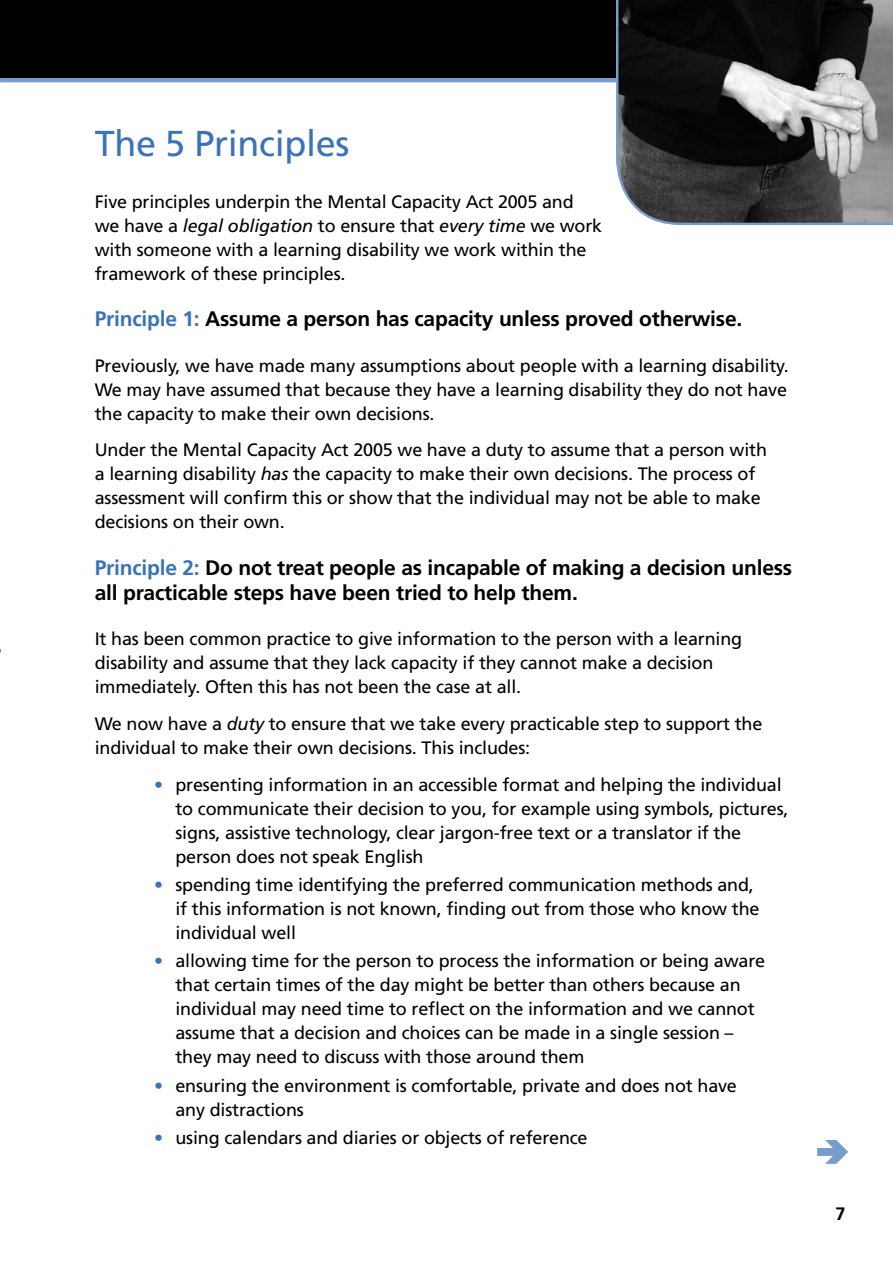
<style>
.page{position:relative;width:893px;height:1263px;background:#fff}
.page>*{position:absolute;margin:0;border:0;box-sizing:border-box;transform-origin:0 0}
.t1{font:36px "Frutiger";letter-spacing:-.01em;color:#3b73b9}
.t2{font:700 21px/25.2px "Frutiger";letter-spacing:-.01em;color:#000}
.t3{font:18px/24px "Frutiger";letter-spacing:-.01em;color:#000}
.t4{font:700 18px "Frutiger";color:#000}
.s1{font-style:italic}
.s2{color:#3b73b9}
</style>
<div class="page">
<div style="left:0;top:0;width:893px;height:79px;background:#000"></div>
<svg style="left:616px;top:0;width:277px;height:225px"></svg>
<svg style="left:817px;top:1140px;width:31px;height:24px"></svg>
<svg style="left:0;top:32px;width:893px;height:50px"></svg>
<h1 class="t1" style="left:95px;top:122px;width:256px">The 5 Principles</h1>
<p class="t3" style="left:95px;top:189px;width:509px">Five principles underpin the Mental Capacity Act 2005 and we have a <span class="s1">legal obligation</span> to ensure that <span class="s1">every time</span> we work with someone with a learning disability we work within the framework of these principles.</p>
<p class="t2" style="left:95px;top:306px;width:649px"><span class="s2">Principle 1:</span> Assume a person has capacity unless proved otherwise.</p>
<p class="t3" style="left:95px;top:353px;width:695px;text-align:justify">Previously, we have made many assumptions about people with a learning disability.<br>We may have assumed that because they have a learning disability they do not have the capacity to make their own decisions.</p>
<p class="t3" style="left:95px;top:438px;width:674px">Under the Mental Capacity Act 2005 we have a duty to assume that a person with a learning disability <span class="s1">has</span> the capacity to make their own decisions. The process of assessment will confirm this or show that the individual may not be able to make decisions on their own.</p>
<p class="t2" style="left:95px;top:555px;width:699px"><span class="s2">Principle 2:</span> Do not treat people as incapable of making a decision unless all practicable steps have been tried to help them.</p>
<p class="t3" style="left:95px;top:627px;width:649px">It has been common practice to give information to the person with a learning disability and assume that they lack capacity if they cannot make a decision immediately. Often this has not been the case at all.</p>
<p class="t3" style="left:95px;top:712px;width:669px">We now have a <span class="s1">duty</span> to ensure that we take every practicable step to support the individual to make their own decisions. This includes:</p>
<p class="t3" style="left:175px;top:772px;width:614px;text-indent:-21px"><span class="s2">•</span> presenting information in an accessible format and helping the individual to communicate their decision to you, for example using symbols, pictures, signs, assistive technology, clear jargon-free text or a translator if the person does not speak English</p>
<p class="t3" style="left:175px;top:873px;width:586px;text-indent:-21px"><span class="s2">•</span> spending time identifying the preferred communication methods and, if this information is not known, finding out from those who know the individual well</p>
<p class="t3" style="left:175px;top:949px;width:591px;text-indent:-21px"><span class="s2">•</span> allowing time for the person to process the information or being aware that certain times of the day might be better than others because an individual may need time to reflect on the information and we cannot assume that a decision and choices can be made in a single session – they may need to discuss with those around them</p>
<p class="t3" style="left:175px;top:1073px;width:563px;text-indent:-21px"><span class="s2">•</span> ensuring the environment is comfortable, private and does not have any distractions</p>
<p class="t3" style="left:154px;top:1125px;width:435px"><span class="s2">•</span> using calendars and diaries or objects of reference</p>
<p class="t4" style="left:835px;top:1203px;width:12px">7</p>
</div>
